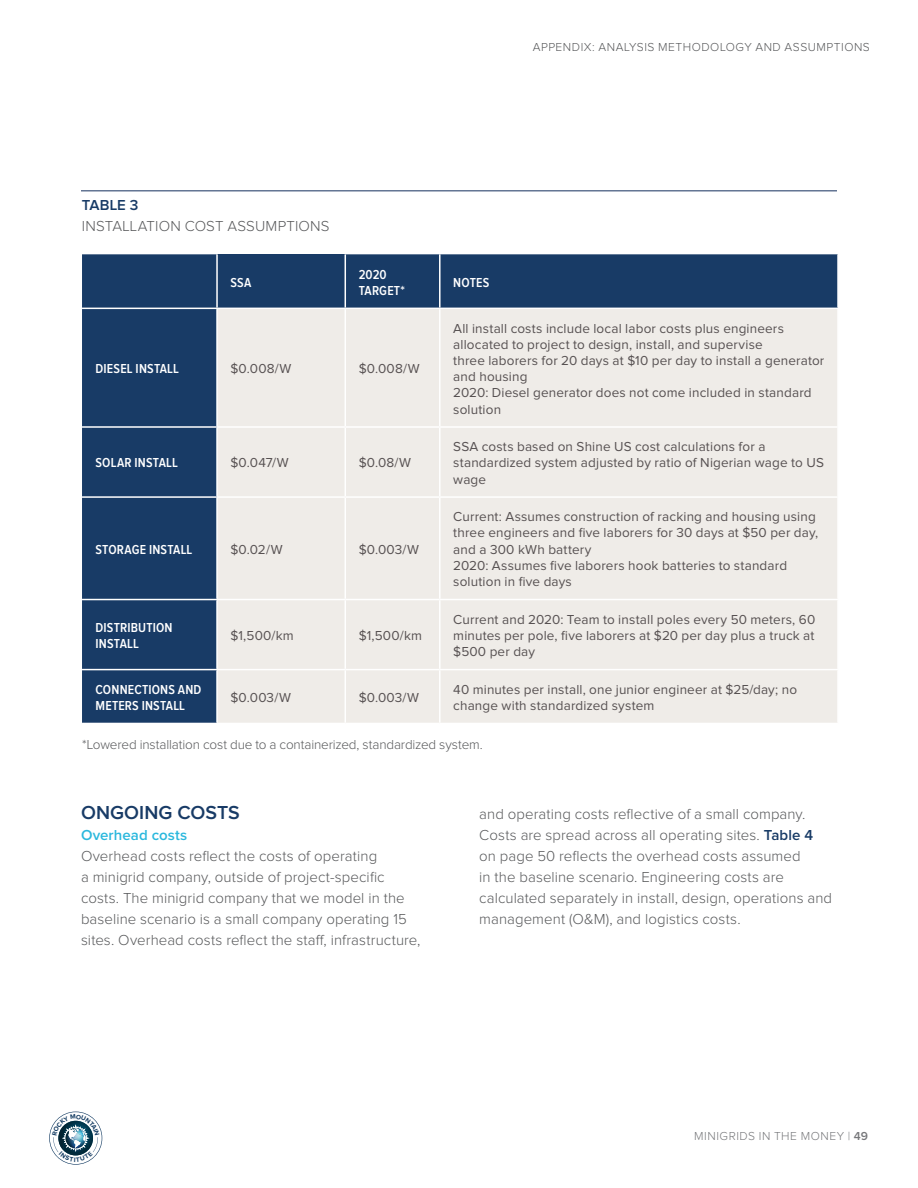
<style>
.page{position:relative;width:918px;height:1188px;background:#fff}
.page>*{position:absolute;margin:0;border:0;box-sizing:border-box;transform-origin:0 0}
.t1{font:600 19.5px "Proxima Nova";letter-spacing:.005em;color:#183b66}
.t2{font:300 15px/21px "Proxima Nova";letter-spacing:.005em;color:#58595b}
.t3{font:600 15px "Proxima Nova";letter-spacing:.005em;color:#2bb8dd}
.t4{font:600 15px "Proxima Nova";letter-spacing:.005em;color:#183b66}
.t5{font:13.5px/16.2px "Proxima Nova";letter-spacing:.01em;color:#575152}
.t6{font:600 13.5px/16.2px "Proxima Nova Cond";letter-spacing:.015em;color:#fff}
.t7{font:300 13.5px "Proxima Nova";letter-spacing:-.01em;color:#58595b}
.t8{font:300 12px "Proxima Nova";letter-spacing:.045em;color:#58595b}
.t9{font:300 12px "Proxima Nova";letter-spacing:.045em;color:#77787b}
.s1{font-weight:600;color:#183b66}
.s2{font-weight:600}
</style>
<div class="page">
<hr style="left:81px;top:190px;width:756px;height:1px;background:#2f476f">
<div style="left:82px;top:254px;width:755px;height:469px;background:#183b66"></div>
<div style="left:217px;top:254px;width:128px;height:54px;background:#183b66"></div>
<div style="left:218px;top:309px;width:619px;height:414px;background:#efece8"></div>
<hr style="left:216px;top:254px;width:2px;height:54px;background:#fff">
<hr style="left:345px;top:254px;width:1px;height:54px;background:#fff">
<hr style="left:439px;top:254px;width:2px;height:54px;background:#fff">
<hr style="left:82px;top:308px;width:135px;height:1px;background:#fff">
<hr style="left:217px;top:308px;width:128px;height:1px;background:#fff">
<hr style="left:216px;top:309px;width:2px;height:117px;background:#fff">
<hr style="left:345px;top:308px;width:95px;height:1px;background:#fff">
<hr style="left:345px;top:309px;width:1px;height:117px;background:#fff">
<hr style="left:440px;top:308px;width:399px;height:1px;background:#fff">
<hr style="left:439px;top:309px;width:2px;height:117px;background:#fff">
<hr style="left:82px;top:426px;width:135px;height:2px;background:#fff">
<hr style="left:217px;top:426px;width:128px;height:2px;background:#fff">
<hr style="left:216px;top:428px;width:2px;height:68px;background:#fff">
<hr style="left:345px;top:426px;width:95px;height:2px;background:#fff">
<hr style="left:345px;top:428px;width:1px;height:68px;background:#fff">
<hr style="left:440px;top:426px;width:399px;height:2px;background:#fff">
<hr style="left:439px;top:428px;width:2px;height:68px;background:#fff">
<hr style="left:82px;top:496px;width:135px;height:2px;background:#fff">
<hr style="left:217px;top:496px;width:128px;height:2px;background:#fff">
<hr style="left:216px;top:498px;width:2px;height:101px;background:#fff">
<hr style="left:345px;top:496px;width:95px;height:2px;background:#fff">
<hr style="left:345px;top:498px;width:1px;height:101px;background:#fff">
<hr style="left:440px;top:496px;width:399px;height:2px;background:#fff">
<hr style="left:439px;top:498px;width:2px;height:101px;background:#fff">
<hr style="left:82px;top:599px;width:135px;height:1px;background:#fff">
<hr style="left:217px;top:599px;width:128px;height:1px;background:#fff">
<hr style="left:216px;top:600px;width:2px;height:69px;background:#fff">
<hr style="left:345px;top:599px;width:95px;height:1px;background:#fff">
<hr style="left:345px;top:600px;width:1px;height:69px;background:#fff">
<hr style="left:440px;top:599px;width:399px;height:1px;background:#fff">
<hr style="left:439px;top:600px;width:2px;height:69px;background:#fff">
<hr style="left:82px;top:669px;width:135px;height:1px;background:#fff">
<hr style="left:217px;top:669px;width:128px;height:1px;background:#fff">
<hr style="left:216px;top:670px;width:2px;height:53px;background:#fff">
<hr style="left:345px;top:669px;width:95px;height:1px;background:#fff">
<hr style="left:345px;top:670px;width:1px;height:53px;background:#fff">
<hr style="left:440px;top:669px;width:399px;height:1px;background:#fff">
<hr style="left:439px;top:670px;width:2px;height:53px;background:#fff">
<svg style="left:49px;top:1112px;width:53px;height:53px"></svg>
<p class="t8" style="left:533px;top:40px;width:339px">APPENDIX: ANALYSIS METHODOLOGY AND ASSUMPTIONS</p>
<p class="t4" style="left:82px;top:197px;width:58px">TABLE 3</p>
<p class="t2" style="left:82px;top:216px;width:249px">INSTALLATION COST ASSUMPTIONS</p>
<p class="t6" style="left:231px;top:275px;width:22px">SSA</p>
<p class="t6" style="left:359px;top:267px;width:48px">2020<br>TARGET*</p>
<p class="t6" style="left:453px;top:275px;width:37px">NOTES</p>
<p class="t6" style="left:96px;top:361px;width:85px">DIESEL INSTALL</p>
<p class="t5" style="left:231px;top:361px;width:62px">$0.008/W</p>
<p class="t5" style="left:359px;top:361px;width:62px">$0.008/W</p>
<p class="t6" style="left:96px;top:455px;width:84px">SOLAR INSTALL</p>
<p class="t5" style="left:231px;top:455px;width:60px">$0.047/W</p>
<p class="t5" style="left:359px;top:455px;width:54px">$0.08/W</p>
<p class="t6" style="left:96px;top:542px;width:98px">STORAGE INSTALL</p>
<p class="t5" style="left:231px;top:541px;width:54px">$0.02/W</p>
<p class="t5" style="left:359px;top:541px;width:62px">$0.003/W</p>
<p class="t6" style="left:96px;top:620px;width:79px">DISTRIBUTION<br>INSTALL</p>
<p class="t5" style="left:231px;top:628px;width:65px">$1,500/km</p>
<p class="t5" style="left:359px;top:628px;width:65px">$1,500/km</p>
<p class="t5" style="left:453px;top:320px;width:373px">All install costs include local labor costs plus engineers allocated to project to design, install, and supervise<br>three laborers for 20 days at $10 per day to install a generator and housing<br>2020: Diesel generator does not come included in standard solution</p>
<p class="t5" style="left:453px;top:439px;width:372px">SSA costs based on Shine US cost calculations for a standardized system adjusted by ratio of Nigerian wage to US wage</p>
<p class="t5" style="left:453px;top:509px;width:367px">Current: Assumes construction of racking and housing using three engineers and five laborers for 30 days at $50 per day, and a 300 kWh battery<br>2020: Assumes five laborers hook batteries to standard solution in five days</p>
<p class="t5" style="left:453px;top:611px;width:364px;text-align:justify">Current and 2020: Team to install poles every 50 meters, 60 minutes per pole, five laborers at $20 per day plus a truck at $500 per day</p>
<p class="t6" style="left:96px;top:682px;width:108px">CONNECTIONS AND<br>METERS INSTALL</p>
<p class="t5" style="left:231px;top:690px;width:62px">$0.003/W</p>
<p class="t5" style="left:359px;top:690px;width:62px">$0.003/W</p>
<p class="t5" style="left:453px;top:681px;width:345px">40 minutes per install, one junior engineer at $25/day; no change with standardized system</p>
<p class="t7" style="left:82px;top:737px;width:402px">*Lowered installation cost due to a containerized, standardized system.</p>
<h1 class="t1" style="left:81px;top:801px;width:160px">ONGOING COSTS</h1>
<p class="t3" style="left:81px;top:827px;width:108px">Overhead costs</p>
<p class="t2" style="left:81px;top:846px;width:341px">Overhead costs reflect the costs of operating<br>a minigrid company, outside of project-specific costs. The minigrid company that we model in the baseline scenario is a small company operating 15 sites. Overhead costs reflect the staff, infrastructure,</p>
<p class="t2" style="left:479px;top:804px;width:354px">and operating costs reflective of a small company.<br>Costs are spread across all operating sites. <span class="s1">Table 4 </span>on page 50 reflects the overhead costs assumed<br>in the baseline scenario. Engineering costs are calculated separately in install, design, operations and management (O&amp;M), and logistics costs.</p>
<p class="t9" style="left:694px;top:1130px;width:176px">MINIGRIDS IN THE MONEY | <span class="s2">49</span></p>
</div>
